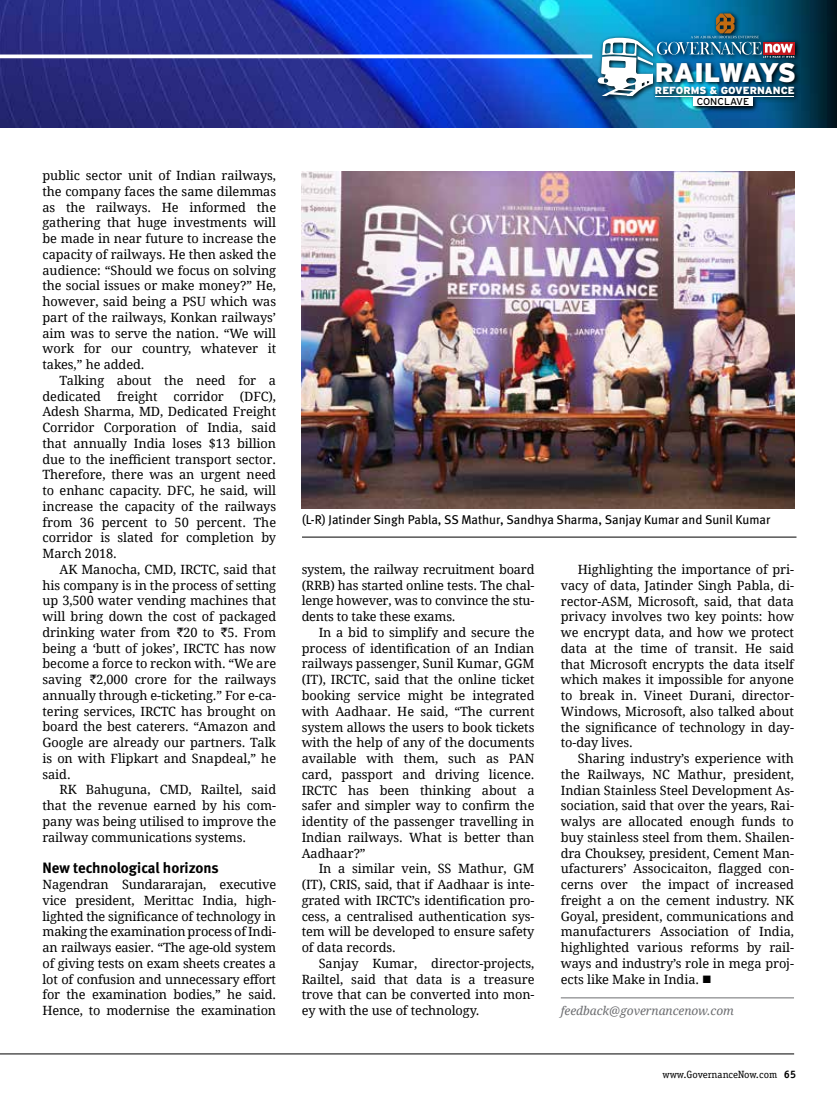
<style>
.page{position:relative;width:837px;height:1106px;background:#fff}
.page>*{position:absolute;margin:0;border:0;box-sizing:border-box;transform-origin:0 0}
.t1{font:900 27px "Interstate";letter-spacing:-.055em;color:#fff}
.t2{font:700 15px "Meta";color:#000}
.t3{font:12.75px/15.8px "Droid Serif Pro";letter-spacing:-.005em;color:#000;text-align:justify}
.t4{font:12.75px "Meta";color:#000}
.t5{font:italic 12px "Droid Serif Pro";letter-spacing:-.005em;color:#6d6e71}
.t6{font:10.5px "Officina Serif Std";color:#000}
.t7{font:900 10.35px "Interstate";color:#fff}
.t8{font:10.05px "Interstate";color:#000}
.s1{font-family:"Rupee Foradian"}
.s2{font-weight:700;font-size:10.8px}
</style>
<div class="page">
<hr style="left:0;top:1053px;width:794px;height:1px;background:#000">
<img style="left:0;top:0;width:837px;height:128px">
<svg style="left:0;top:54px;width:592px;height:4px"></svg>
<svg style="left:595px;top:10px;width:206px;height:102px;background:#0d6994"></svg>
<div style="left:693px;top:96px;width:60px;height:10px;background:#fff"></div>
<img style="left:598px;top:14px;width:197px;height:82px">
<hr style="left:655px;top:96px;width:139px;height:1px;background:#fff">
<hr style="left:561px;top:997px;width:233px;height:1px;background:#6d6e71">
<img style="left:302px;top:171px;width:492px;height:337px">
<hr style="left:302px;top:536px;width:495px;height:1px;background:#000">
<h1 class="t1" style="left:655px;top:57px;width:143px">RAILWAYS</h1>
<p class="t7" style="left:655px;top:84px;width:141px">REFORMS &amp; GOVERNANCE</p>
<p class="t8" style="left:697px;top:95px;width:54px">CONCLAVE</p>
<p class="t3" style="left:43px;top:167px;width:235px">public sector unit of Indian railways, the company faces the same dilemmas as the railways. He informed the gathering that huge investments will be made in near future to increase the capacity of railways. He then asked the audience: “Should we focus on solving the social issues or make money?” He, however, said being a PSU which was part of the railways, Konkan railways’ aim was to serve the nation. “We will work for our country, whatever it takes,” he added.</p>
<p class="t3" style="left:43px;top:372px;width:235px;text-indent:17px">Talking about the need for a dedicated freight corridor (DFC), Adesh Sharma, MD, Dedicated Freight Corridor Corporation of India, said that annually India loses $13 billion due to the inefficient transport sector.<br>Therefore, there was an urgent need to enhanc capacity. DFC, he said, will increase the capacity of the railways from 36 percent to 50 percent. The corridor is slated for completion by March 2018.</p>
<p class="t3" style="left:43px;top:561px;width:235px;text-indent:17px">AK Manocha, CMD, IRCTC, said that his company is in the process of setting up 3,500 water vending machines that will bring down the cost of packaged drinking water from <span class="s1">`</span>20 to <span class="s1">`</span>5. From being a ‘butt of jokes’, IRCTC has now become a force to reckon with. “We are saving <span class="s1">`</span>2,000 crore for the railways annually through e-ticketing.” For e-ca&shy;tering services, IRCTC has brought on board the best caterers. “Amazon and Google are already our partners. Talk is on with Flipkart and Snapdeal,” he said.</p>
<p class="t3" style="left:43px;top:781px;width:235px;text-indent:17px">RK Bahuguna, CMD, Railtel, said that the revenue earned by his com&shy;pany was being utilised to improve the railway communications systems.</p>
<p class="t2" style="left:43px;top:859px;width:178px">New technological horizons</p>
<p class="t3" style="left:43px;top:876px;width:235px">Nagendran Sundararajan, executive vice president, Merittac India, high&shy;lighted the significance of technology in making the examination process of Indi&shy;an railways easier. “The age-old system of giving tests on exam sheets creates a lot of confusion and unnecessary effort for the examination bodies,” he said.<br>Hence, to modernise the examination</p>
<p class="t4" style="left:302px;top:512px;width:470px">(L-R) Jatinder Singh Pabla, SS Mathur, Sandhya Sharma, Sanjay Kumar and Sunil Kumar</p>
<p class="t3" style="left:302px;top:561px;width:234px">system, the railway recruitment board (RRB) has started online tests. The chal&shy;lenge however, was to convince the stu&shy;dents to take these exams.</p>
<p class="t3" style="left:302px;top:624px;width:234px;text-indent:17px">In a bid to simplify and secure the process of identification of an Indian railways passenger, Sunil Kumar, GGM (IT), IRCTC, said that the online ticket booking service might be integrated with Aadhaar. He said, “The current system allows the users to book tickets with the help of any of the documents available with them, such as PAN card, passport and driving licence.<br>IRCTC has been thinking about a safer and simpler way to confirm the identity of the passenger travelling in Indian railways. What is better than Aadhaar?”</p>
<p class="t3" style="left:302px;top:860px;width:234px;text-indent:17px">In a similar vein, SS Mathur, GM (IT), CRIS, said, that if Aadhaar is inte&shy;grated with IRCTC’s identification pro&shy;cess, a centralised authentication sys&shy;tem will be developed to ensure safety of data records.</p>
<p class="t3" style="left:302px;top:955px;width:234px;text-indent:17px">Sanjay Kumar, director-projects, Railtel, said that data is a treasure trove that can be converted into mon&shy;ey with the use of technology.</p>
<p class="t3" style="left:561px;top:561px;width:235px;text-indent:17px">Highlighting the importance of pri&shy;vacy of data, Jatinder Singh Pabla, di&shy;rector-ASM, Microsoft, said, that data privacy involves two key points: how we encrypt data, and how we protect data at the time of transit. He said that Microsoft encrypts the data itself which makes it impossible for anyone to break in. Vineet Durani, director-Windows, Microsoft, also talked about the significance of technology in day&shy;to-day lives.</p>
<p class="t3" style="left:561px;top:750px;width:235px;text-indent:17px">Sharing industry’s experience with the Railways, NC Mathur, president, Indian Stainless Steel Development As&shy;sociation, said that over the years, Rai&shy;walys are allocated enough funds to buy stainless steel from them. Shailen&shy;dra Chouksey, president, Cement Man&shy;ufacturers’ Associcaiton, flagged con&shy;cerns over the impact of increased freight a on the cement industry. NK Goyal, president, communications and manufacturers Association of India, highlighted various reforms by rail&shy;ways and industry’s role in mega proj&shy;ects like Make in India. ■</p>
<p class="t5" style="left:561px;top:1002px;width:175px">feedback@governancenow.com</p>
<p class="t6" style="left:663px;top:1068px;width:135px">www.GovernanceNow.com <span class="s2">65</span></p>
</div>
